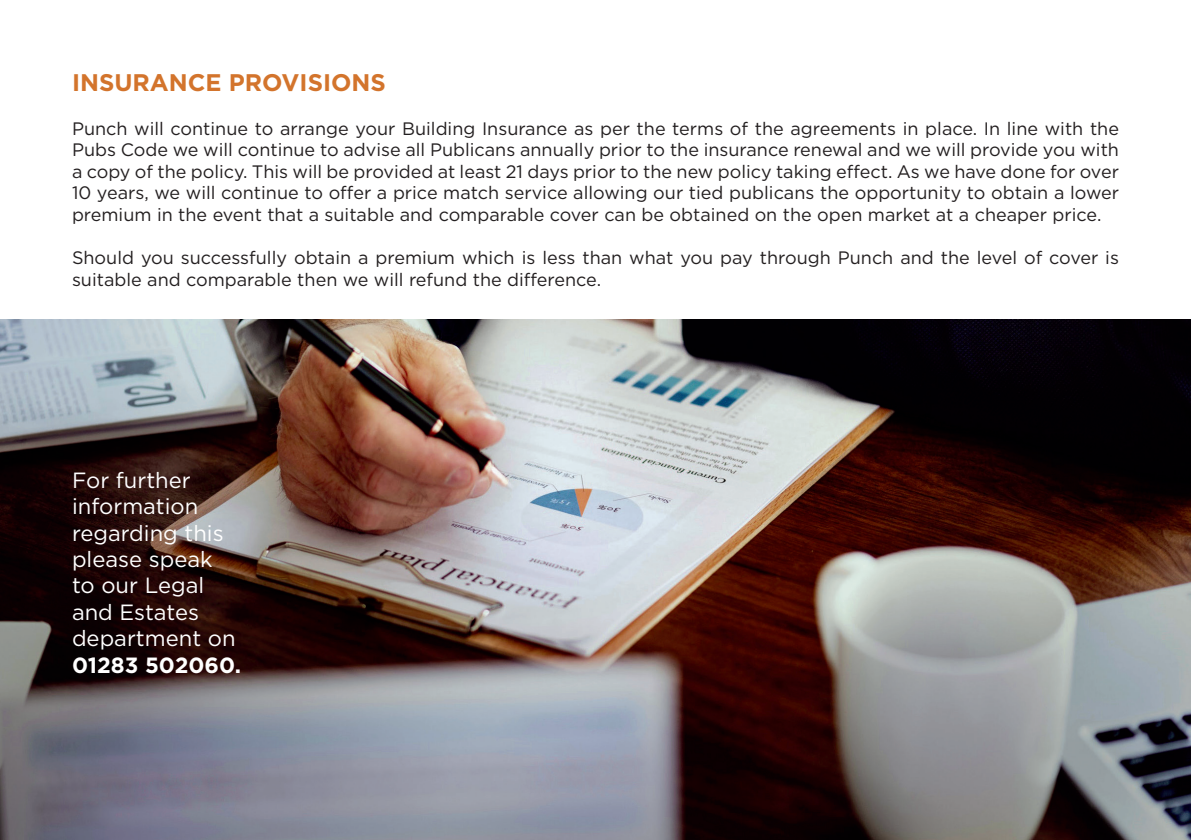
<style>
.page{position:relative;width:1191px;height:840px;background:#fff}
.page>*{position:absolute;margin:0;border:0;box-sizing:border-box;transform-origin:0 0}
.t1{font:700 24px "Gotham";color:#d3742c}
.t2{font:22px/26.4px "Gotham";color:#fff}
.t3{font:18px/21.6px "Gotham";color:#231f20;text-align:justify}
.s1{font-weight:700}
</style>
<div class="page">
<img style="left:0;top:319px;width:1191px;height:520px">
<p class="t1" style="left:72px;top:67px;width:315px">INSURANCE PROVISIONS</p>
<p class="t3" style="left:72px;top:117px;width:1048px">Punch will continue to arrange your Building Insurance as per the terms of the agreements in place. In line with the Pubs Code we will continue to advise all Publicans annually prior to the insurance renewal and we will provide you with a copy of the policy. This will be provided at least 21 days prior to the new policy taking effect. As we have done for over 10 years, we will continue to offer a price match service allowing our tied publicans the opportunity to obtain a lower premium in the event that a suitable and comparable cover can be obtained on the open market at a cheaper price.</p>
<p class="t3" style="left:72px;top:246px;width:1048px">Should you successfully obtain a premium which is less than what you pay through Punch and the level of cover is suitable and comparable then we will refund the difference.</p>
<p class="t2" style="left:72px;top:466px;width:171px">For further information regarding this please speak<br>to our Legal and Estates department on<br><span class="s1">01283 502060.</span></p>
</div>
